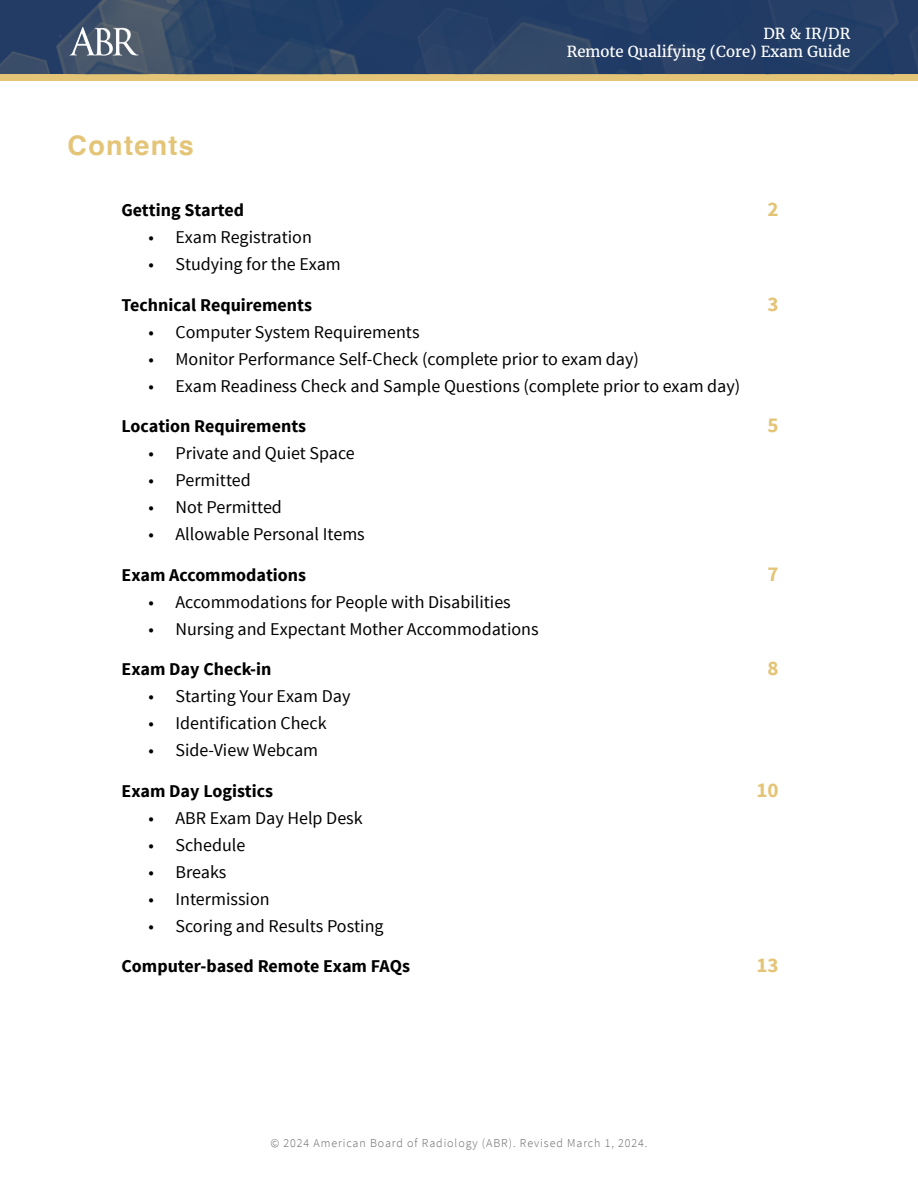
<style>
.page{position:relative;width:918px;height:1188px;background:#fff}
.page>*{position:absolute;margin:0;border:0;box-sizing:border-box;transform-origin:0 0}
.t1{font:700 27px "Helvetica";letter-spacing:.05em;color:#e4c476}
.t2{font:700 21px "Source Sans Pro";color:#e4c476}
.t3{font:18px "Source Sans Pro";color:#000}
.t4{font:700 18px "Source Sans Pro";color:#000}
.t5{font:15px/18px "Merriweather";color:#fff;text-align:right}
.t6{font:300 12px "Source Sans Pro";letter-spacing:.075em;color:#636466}
</style>
<div class="page">
<div style="left:0;top:74px;width:918px;height:7px;background:#e4c476"></div>
<img style="left:0;top:0;width:918px;height:74px">
<img style="left:67px;top:25px;width:74px;height:32px">
<h1 class="t1" style="left:68px;top:129px;width:128px">Contents</h1>
<p class="t5" style="left:567px;top:23px;width:285px">DR &amp; IR/DR<br>Remote Qualifying (Core) Exam Guide</p>
<p class="t4" style="left:122px;top:198px;width:124px">Getting Started</p>
<p class="t2" style="left:768px;top:196px;width:13px">2</p>
<p class="t3" style="left:148px;top:226px;width:165px">• Exam Registration</p>
<p class="t3" style="left:148px;top:253px;width:194px">• Studying for the Exam</p>
<p class="t4" style="left:122px;top:293px;width:192px">Technical Requirements</p>
<p class="t2" style="left:768px;top:290px;width:13px">3</p>
<p class="t3" style="left:148px;top:320px;width:273px">• Computer System Requirements</p>
<p class="t3" style="left:148px;top:347px;width:492px">• Monitor Performance Self-Check (complete prior to exam day)</p>
<p class="t3" style="left:148px;top:374px;width:593px">• Exam Readiness Check and Sample Questions (complete prior to exam day)</p>
<p class="t4" style="left:122px;top:414px;width:186px">Location Requirements</p>
<p class="t2" style="left:768px;top:412px;width:13px">5</p>
<p class="t3" style="left:148px;top:442px;width:208px">• Private and Quiet Space</p>
<p class="t3" style="left:148px;top:469px;width:104px">• Permitted</p>
<p class="t3" style="left:148px;top:496px;width:135px">• Not Permitted</p>
<p class="t3" style="left:148px;top:523px;width:218px">• Allowable Personal Items</p>
<p class="t4" style="left:122px;top:563px;width:186px">Exam Accommodations</p>
<p class="t2" style="left:768px;top:560px;width:13px">7</p>
<p class="t3" style="left:148px;top:590px;width:364px">• Accommodations for People with Disabilities</p>
<p class="t3" style="left:148px;top:617px;width:392px">• Nursing and Expectant Mother Accommodations</p>
<p class="t4" style="left:122px;top:657px;width:151px">Exam Day Check-in</p>
<p class="t2" style="left:768px;top:655px;width:13px">8</p>
<p class="t3" style="left:148px;top:685px;width:203px">• Starting Your Exam Day</p>
<p class="t3" style="left:148px;top:712px;width:180px">• Identification Check</p>
<p class="t3" style="left:148px;top:739px;width:171px">• Side-View Webcam</p>
<p class="t4" style="left:122px;top:779px;width:153px">Exam Day Logistics</p>
<p class="t2" style="left:757px;top:776px;width:24px">10</p>
<p class="t3" style="left:148px;top:806px;width:216px">• ABR Exam Day Help Desk</p>
<p class="t3" style="left:148px;top:833px;width:98px">• Schedule</p>
<p class="t3" style="left:148px;top:860px;width:79px">• Breaks</p>
<p class="t3" style="left:148px;top:887px;width:123px">• Intermission</p>
<p class="t3" style="left:148px;top:914px;width:237px">• Scoring and Results Posting</p>
<p class="t4" style="left:122px;top:954px;width:290px">Computer-based Remote Exam FAQs</p>
<p class="t2" style="left:757px;top:952px;width:24px">13</p>
<p class="t6" style="left:271px;top:1135px;width:378px">© 2024 American Board of Radiology (ABR). Revised March 1, 2024.</p>
</div>
